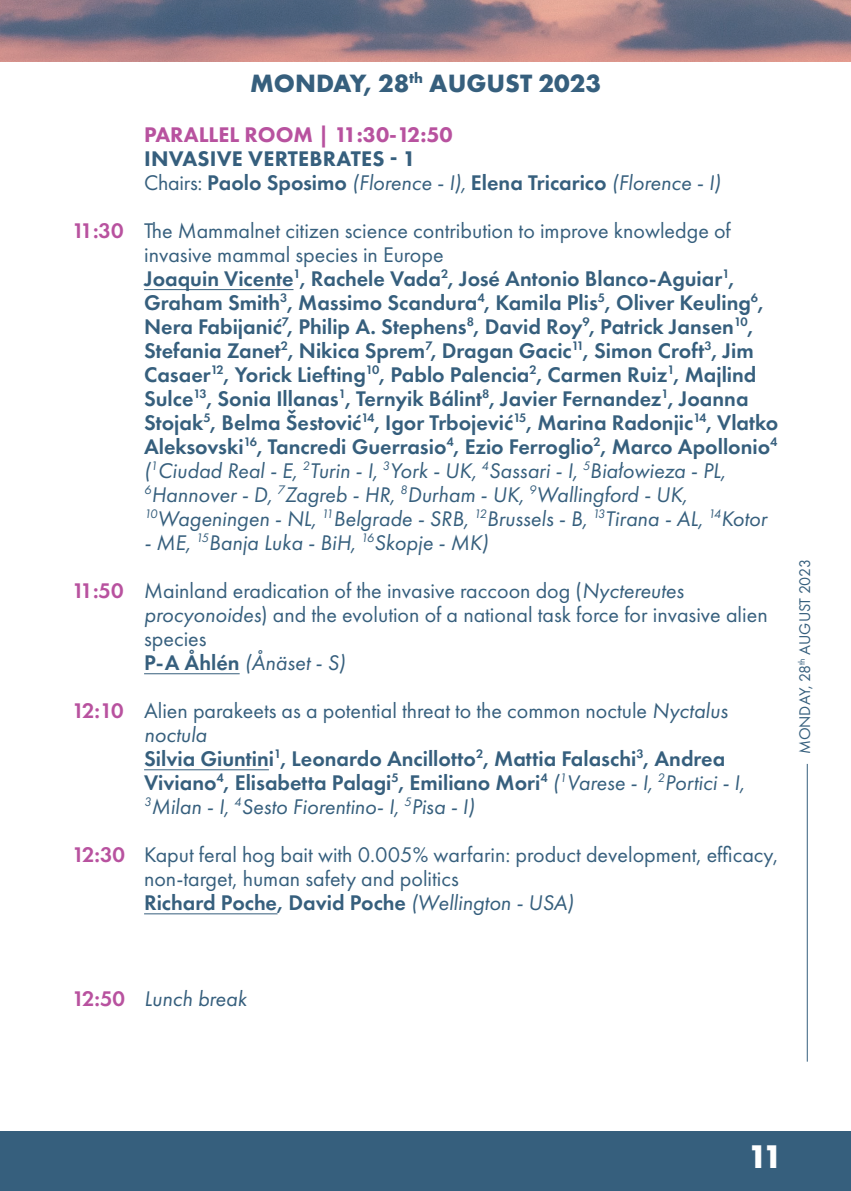
<style>
.page{position:relative;width:851px;height:1191px;background:#fff}
.page>*{position:absolute;margin:0;border:0;box-sizing:border-box;transform-origin:0 0}
.t1{font:700 34px "Futura PT";color:#fff}
.t2{font:700 26px "Futura PT";color:#365f7d}
.t3{font:600 22px/24px "Futura PT";color:#365f7d}
.t4{font:22px/24px "Futura PT";color:#365f7d}
.t5{font:800 22px "Futura PT";color:#b8529f}
.t6{font:italic 22px "Futura PT";color:#365f7d}
.t7{font:16px "Futura PT";color:#365f7d}
.s1{font-weight:800}
.s2{font-weight:400}
.s3{font-weight:400;font-style:italic}
.s4{color:#b8529f}
.s5{font-style:italic}
.s6{font-weight:600;color:#b8529f}
.s7{font-weight:600}
.s8{font-weight:600;font-style:normal;color:#b8529f}
</style>
<div class="page">
<img style="left:0;top:0;width:850px;height:62px">
<div style="left:0;top:1131px;width:850px;height:60px;background:#365f7d"></div>
<hr style="left:144px;top:289px;width:149px;height:1px;background:#365f7d">
<hr style="left:144px;top:673px;width:96px;height:1px;background:#365f7d">
<hr style="left:144px;top:769px;width:125px;height:1px;background:#365f7d">
<hr style="left:144px;top:913px;width:133px;height:1px;background:#365f7d">
<hr style="left:806px;top:764px;width:1px;height:297px;background:#365f7d">
<p class="t2" style="left:250px;top:66px;width:352px">MONDAY, 28<sup>th</sup> AUGUST 2023</p>
<p class="t5" style="left:144px;top:120px;width:310px">PARALLEL ROOM | 11:30-12:50</p>
<p class="t3" style="left:144px;top:146px;width:578px"><span class="s1">INVASIVE VERTEBRATES - 1<br></span><span class="s2">Chairs:</span> Paolo Sposimo <span class="s3">(Florence - I),</span> Elena Tricarico <span class="s3">(Florence - I)</span></p>
<p class="t3" style="left:144px;top:218px;width:635px;text-indent:-72px"><span class="s4">11:30</span> <span class="s2">The Mammalnet citizen science contribution to improve knowledge of invasive mammal species in Europe<br></span>Joaquin Vicente<sup>1</sup>, Rachele Vada<sup>2</sup>, José Antonio Blanco-Aguiar<sup>1</sup>, Graham Smith<sup>3</sup>, Massimo Scandura<sup>4</sup>, Kamila Plis<sup>5</sup>, Oliver Keuling<sup>6</sup>, Nera Fabijanić<sup>7</sup>, Philip A. Stephens<sup>8</sup>, David Roy<sup>9</sup>, Patrick Jansen<sup>10</sup>, Stefania Zanet<sup>2</sup>, Nikica Sprem<sup>7</sup>, Dragan Gacic<sup>11</sup>, Simon Croft<sup>3</sup>, Jim Casaer<sup>12</sup>, Yorick Liefting<sup>10</sup>, Pablo Palencia<sup>2</sup>, Carmen Ruiz<sup>1</sup>, Majlind Sulce<sup>13</sup>, Sonia Illanas<sup>1</sup>, Ternyik Bálint<sup>8</sup>, Javier Fernandez<sup>1</sup>, Joanna Stojak<sup>5</sup>, Belma Šestović<sup>14</sup>, Igor Trbojević<sup>15</sup>, Marina Radonjic<sup>14</sup>, Vlatko Aleksovski<sup>16</sup>, Tancredi Guerrasio<sup>4</sup>, Ezio Ferroglio<sup>2</sup>, Marco Apollonio<sup>4 </sup><span class="s3">(</span><sup>1</sup><span class="s3">Ciudad Real - E,</span> <sup>2</sup><span class="s3">Turin - I,</span> <sup>3</sup><span class="s3">York - UK,</span> <sup>4</sup><span class="s3">Sassari - I,</span> <sup>5</sup><span class="s3">Białowieza - PL, </span><sup>6</sup><span class="s3">Hannover - D,</span> <sup>7</sup><span class="s3">Zagreb - HR,</span> <sup>8</sup><span class="s3">Durham - UK,</span> <sup>9</sup><span class="s3">Wallingford - UK, </span><sup>10</sup><span class="s3">Wageningen - NL,</span> <sup>11</sup><span class="s3">Belgrade - SRB,</span> <sup>12</sup><span class="s3">Brussels - B,</span> <sup>13</sup><span class="s3">Tirana - AL,</span> <sup>14</sup><span class="s3">Kotor</span></p>
<p class="t4" style="left:72px;top:518px;width:613px;line-height:48px;text-indent:72px"><span class="s5">- ME,</span> <sup>15</sup><span class="s5">Banja Luka - BiH,</span> <sup>16</sup><span class="s5">Skopje - MK)<br></span><span class="s6">11:50</span> Mainland eradication of the invasive raccoon dog (<span class="s5">Nyctereutes</span></p>
<p class="t4" style="left:144px;top:602px;width:625px"><span class="s5">procyonoides</span>) and the evolution of a national task force for invasive alien species<br><span class="s7">P-A Åhlén</span> <span class="s5">(Ånäset - S)</span></p>
<p class="t3" style="left:144px;top:698px;width:601px;text-indent:-72px"><span class="s4">12:10</span> <span class="s2">Alien parakeets as a potential threat to the common noctule</span> <span class="s3">Nyctalus noctula<br></span>Silvia Giuntini<sup>1</sup>, Leonardo Ancillotto<sup>2</sup>, Mattia Falaschi<sup>3</sup>, Andrea Viviano<sup>4</sup>, Elisabetta Palagi<sup>5</sup>, Emiliano Mori<sup>4</sup> <span class="s3">(</span><sup>1</sup><span class="s3">Varese - I,</span> <sup>2</sup><span class="s3">Portici - I, </span><sup>3</sup><span class="s3">Milan - I,</span> <sup>4</sup><span class="s3">Sesto Fiorentino- I,</span> <sup>5</sup><span class="s3">Pisa - I)</span></p>
<p class="t4" style="left:144px;top:842px;width:635px;text-indent:-72px"><span class="s6">12:30</span> Kaput feral hog bait with 0.005% warfarin: product development, efficacy, non-target, human safety and politics<br><span class="s7">Richard Poche, David Poche</span> <span class="s5">(Wellington - USA)</span></p>
<p class="t7" style="left:795px;top:754px;width:196px;rotate:-90deg">MONDAY, 28<sup>th</sup> AUGUST 2023</p>
<p class="t6" style="left:72px;top:985px;width:176px"><span class="s8">12:50</span> Lunch break</p>
<h1 class="t1" style="left:747px;top:1134px;width:37px">11</h1>
</div>
